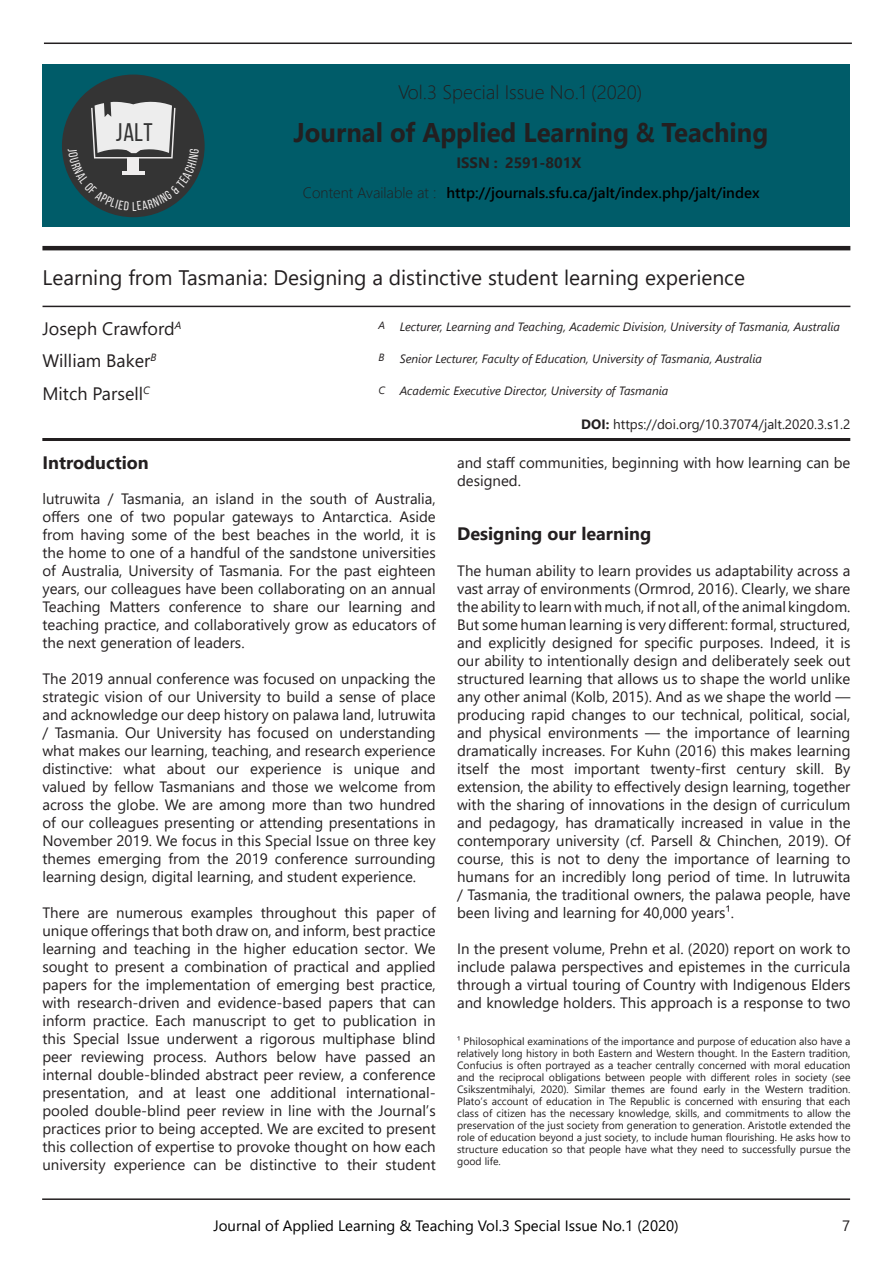
<style>
.page{position:relative;width:893px;height:1263px;background:#fff}
.page>*{position:absolute;margin:0;border:0;box-sizing:border-box;transform-origin:0 0}
.t1{font:700 27px "Segoe UI";color:#231f20;scale:.95 1}
.t2{font:25.5px "Bebas Neue";color:#343434}
.t3{font:21px "Segoe UI";color:#231f20}
.t4{font:300 19.5px "Segoe UI";color:#231f20}
.t5{font:18px "Segoe UI";color:#231f20}
.t6{font:700 18px "Segoe UI";color:#231f20}
.t7{font:15px/18px "Segoe UI";color:#231f20;text-align:justify}
.t8{font:15px "Segoe UI";color:#000}
.t9{font:600 15px "Segoe UI";color:#000}
.t10{font:300 15px "Segoe UI";color:#231f20}
.t11{font:700 15px "Segoe UI";color:#231f20}
.t12{font:13.5px "Segoe UI";color:#231f20}
.t13{font:italic 12px "Segoe UI";color:#231f20}
.t14{font:10.5px/12px "Segoe UI";color:#231f20;text-align:justify}
.t15{font:italic 10.5px "Segoe UI";color:#231f20}
.s1{font-weight:700}
</style>
<div class="page">
<hr style="left:42px;top:1198px;width:808px;height:2px;background:#231f20">
<hr style="left:43px;top:306px;width:807px;height:1px;background:#231f20">
<hr style="left:42px;top:438px;width:808px;height:3px;background:#231f20">
<hr style="left:42px;top:246px;width:808px;height:4px;background:#231f20">
<div style="left:43px;top:64px;width:807px;height:163px;background:#005c69"></div>
<hr style="left:44px;top:43px;width:808px;height:1px;background:#231f20">
<div style="left:62px;top:75px;width:143px;height:142px;background:#343434;border-radius:50%"></div>
<svg style="left:68px;top:101px;width:131px;height:110px"></svg>
<p class="t2" style="left:116px;top:118px;width:38px">JALT</p>
<p class="t4" style="left:398px;top:74px;width:246px">Vol.3 Special Issue No.1 (2020)</p>
<p class="t1" style="left:294px;top:107px;width:501px">Journal of Applied Learning &amp; Teaching</p>
<p class="t10" style="left:303px;top:179px;width:135px">Content Available at :</p>
<p class="t11" style="left:456px;top:149px;width:43px">ISSN :</p>
<p class="t11" style="left:505px;top:149px;width:78px">2591-801X</p>
<p class="t9" style="left:446px;top:179px;width:315px">http://journals.sfu.ca/jalt/index.php/jalt/index</p>
<p class="t3" style="left:43px;top:258px;width:704px">Learning from Tasmania: Designing a distinctive student learning experience</p>
<p class="t5" style="left:43px;top:312px;width:140px">Joseph Crawford<sup>A</sup></p>
<p class="t13" style="left:400px;top:315px;width:442px">Lecturer, Learning and Teaching, Academic Division, University of Tasmania, Australia</p>
<p class="t15" style="left:379px;top:315px;width:8px">A</p>
<p class="t5" style="left:42px;top:344px;width:115px">William Baker<sup>B</sup></p>
<p class="t15" style="left:378px;top:348px;width:8px">B</p>
<p class="t13" style="left:400px;top:347px;width:364px">Senior Lecturer, Faculty of Education, University of Tasmania, Australia</p>
<p class="t5" style="left:42px;top:376px;width:109px">Mitch Parsell<sup>C</sup></p>
<p class="t15" style="left:378px;top:380px;width:8px">C</p>
<p class="t13" style="left:400px;top:380px;width:270px">Academic Executive Director, University of Tasmania</p>
<p class="t6" style="left:42px;top:446px;width:108px">Introduction</p>
<p class="t7" style="left:42px;top:488px;width:395px">lutruwita / Tasmania, an island in the south of Australia, offers one of two popular gateways to Antarctica. Aside from having some of the best beaches in the world, it is the home to one of a handful of the sandstone universities of Australia, University of Tasmania. For the past eighteen years, our colleagues have been collaborating on an annual Teaching Matters conference to share our learning and teaching practice, and collaboratively grow as educators of the next generation of leaders.</p>
<p class="t7" style="left:42px;top:668px;width:395px">The 2019 annual conference was focused on unpacking the strategic vision of our University to build a sense of place and acknowledge our deep history on palawa land, lutruwita / Tasmania. Our University has focused on understanding what makes our learning, teaching, and research experience distinctive: what about our experience is unique and valued by fellow Tasmanians and those we welcome from across the globe. We are among more than two hundred of our colleagues presenting or attending presentations in November 2019. We focus in this Special Issue on three key themes emerging from the 2019 conference surrounding learning design, digital learning, and student experience.</p>
<p class="t7" style="left:42px;top:902px;width:395px">There are numerous examples throughout this paper of unique offerings that both draw on, and inform, best practice learning and teaching in the higher education sector. We sought to present a combination of practical and applied papers for the implementation of emerging best practice, with research-driven and evidence-based papers that can inform practice. Each manuscript to get to publication in this Special Issue underwent a rigorous multiphase blind peer reviewing process. Authors below have passed an internal double-blinded abstract peer review, a conference presentation, and at least one additional international&shy;pooled double-blind peer review in line with the Journal’s practices prior to being accepted. We are excited to present this collection of expertise to provoke thought on how each university experience can be distinctive to their student</p>
<p class="t12" style="left:581px;top:411px;width:271px"><span class="s1">DOI:</span> https://doi.org/10.37074/jalt.2020.3.s1.2</p>
<p class="t7" style="left:457px;top:452px;width:395px">and staff communities, beginning with how learning can be designed.</p>
<p class="t6" style="left:457px;top:517px;width:196px">Designing our learning</p>
<p class="t7" style="left:457px;top:560px;width:395px">The human ability to learn provides us adaptability across a vast array of environments (Ormrod, 2016). Clearly, we share the ability to learn with much, if not all, of the animal kingdom.<br>But some human learning is very different: formal, structured, and explicitly designed for specific purposes. Indeed, it is our ability to intentionally design and deliberately seek out structured learning that allows us to shape the world unlike any other animal (Kolb, 2015). And as we shape the world — producing rapid changes to our technical, political, social, and physical environments — the importance of learning dramatically increases. For Kuhn (2016) this makes learning itself the most important twenty-first century skill. By extension, the ability to effectively design learning, together with the sharing of innovations in the design of curriculum and pedagogy, has dramatically increased in value in the contemporary university (cf. Parsell &amp; Chinchen, 2019). Of course, this is not to deny the importance of learning to humans for an incredibly long period of time. In lutruwita / Tasmania, the traditional owners, the palawa people, have been living and learning for 40,000 years¹.</p>
<p class="t7" style="left:457px;top:938px;width:395px">In the present volume, Prehn et al. (2020) report on work to include palawa perspectives and epistemes in the curricula through a virtual touring of Country with Indigenous Elders and knowledge holders. This approach is a response to two</p>
<p class="t14" style="left:457px;top:1034px;width:395px">¹ Philosophical examinations of the importance and purpose of education also have a relatively long history in both Eastern and Western thought. In the Eastern tradition, Confucius is often portrayed as a teacher centrally concerned with moral education and the reciprocal obligations between people with different roles in society (see Csikszentmihalyi, 2020). Similar themes are found early in the Western tradition.<br>Plato’s account of education in The Republic is concerned with ensuring that each class of citizen has the necessary knowledge, skills, and commitments to allow the preservation of the just society from generation to generation. Aristotle extended the role of education beyond a just society, to include human flourishing. He asks how to structure education so that people have what they need to successfully pursue the good life.</p>
<p class="t8" style="left:213px;top:1211px;width:467px">Journal of Applied Learning &amp; Teaching Vol.3 Special Issue No.1 (2020)</p>
<p class="t7" style="left:842px;top:1215px;width:10px">7</p>
</div>
